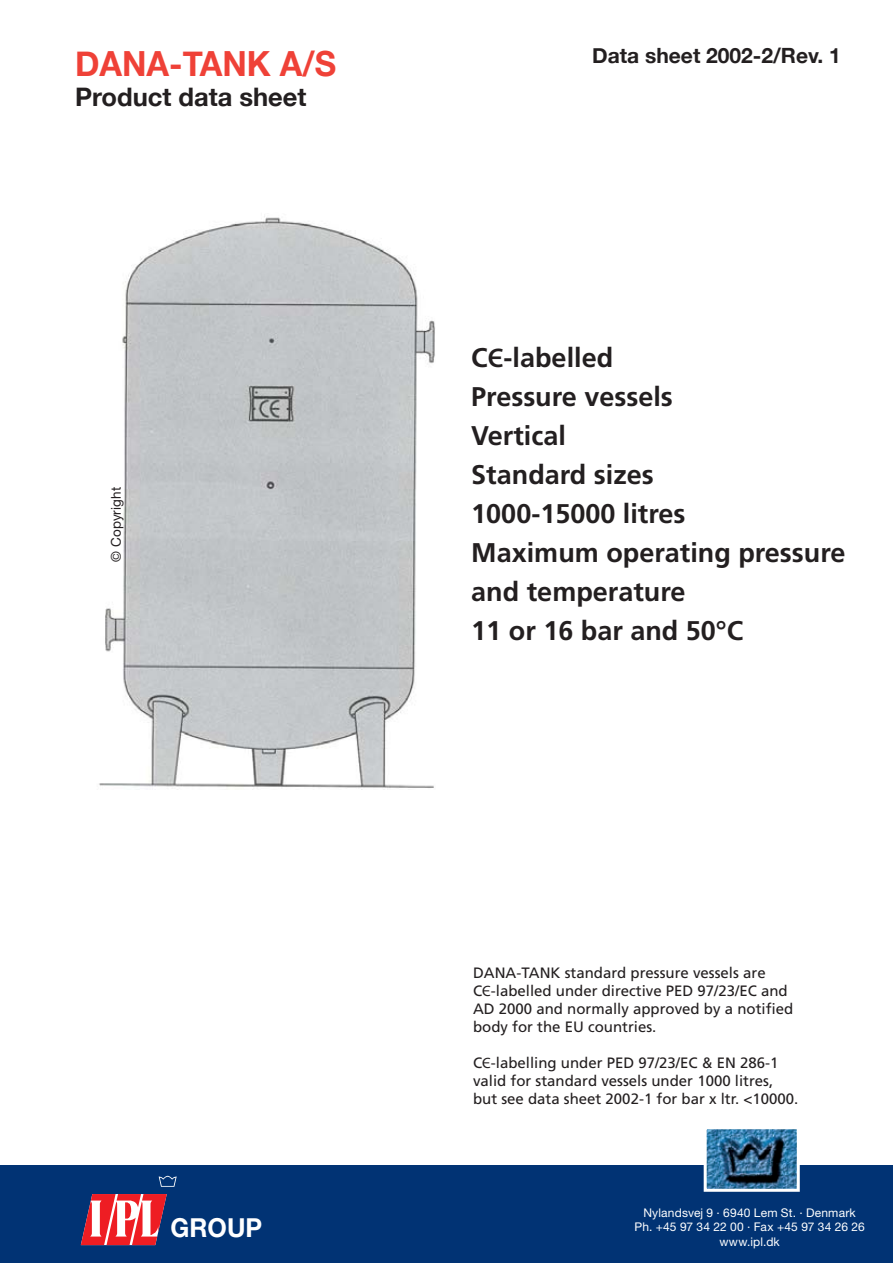
<style>
.page{position:relative;width:893px;height:1263px;background:#fff}
.page>*{position:absolute;margin:0;border:0;box-sizing:border-box;transform-origin:0 0}
.t1{font:700 34.65px "Helvetica Neue";color:#ef4137;scale:.95 1}
.t2{font:700 27px/39px "Frutiger";color:#231f20}
.t3{font:700 26.25px "Helvetica Neue";color:#fff;scale:.95 1}
.t4{font:700 25.5px "Helvetica Neue";color:#231f20}
.t5{font:700 21px "Helvetica Neue";color:#231f20}
.t6{font:15px/18px "Frutiger";color:#231f20}
.t7{font:13.5px "Helvetica Neue";letter-spacing:.01em;color:#231f20}
.t8{font:12px/14.4px "Helvetica Neue";letter-spacing:.015em;color:#fff;text-align:center}
.s1{font-family:"Myriad Pro";font-weight:600}
.s2{font-family:"Myriad Pro"}
</style>
<div class="page">
<div style="left:0;top:1165px;width:893px;height:98px;background:#013374"></div>
<svg style="left:81px;top:1194px;width:86px;height:51px;background:#d4636f"></svg>
<svg style="left:159px;top:1176px;width:18px;height:11px"></svg>
<img style="left:99px;top:215px;width:336px;height:575px">
<img style="left:703px;top:1129px;width:97px;height:63px">
<h1 class="t1" style="left:75px;top:43px;width:276px">Dana-Tank A/S</h1>
<h3 class="t5" style="left:592px;top:42px;width:250px">Data sheet 2002-2/Rev. 1</h3>
<h3 class="t4" style="left:75px;top:82px;width:233px">Product data sheet</h3>
<p class="t7" style="left:108px;top:562px;width:76px;rotate:-90deg">© Copyright</p>
<h3 class="t3" style="left:171px;top:1211px;width:98px">GROUP</h3>
<h2 class="t2" style="left:471px;top:338px;width:376px">C<span class="s1">Є</span>-labelled<br>Pressure vessels<br>Vertical<br>Standard sizes<br>1000-15000 litres<br>Maximum operating pressure and temperature<br>11 or 16 bar and 50°C</h2>
<p class="t6" style="left:473px;top:964px;width:322px">DANA-TANK standard pressure vessels are C<span class="s2">Є</span>-labelled under directive PED 97/23/EC and AD 2000 and normally approved by a notified body for the EU countries.</p>
<p class="t6" style="left:473px;top:1054px;width:327px">C<span class="s2">Є</span>-labelling under PED 97/23/EC &amp; EN 286-1 valid for standard vessels under 1000 litres, but see data sheet 2002-1 for bar x ltr. &lt;10000.</p>
<p class="t8" style="left:634px;top:1205px;width:232px">Nylandsvej 9 · 6940 Lem St. · Denmark<br>Ph. +45 97 34 22 00 · Fax +45 97 34 26 26 www.ipl.dk</p>
</div>
